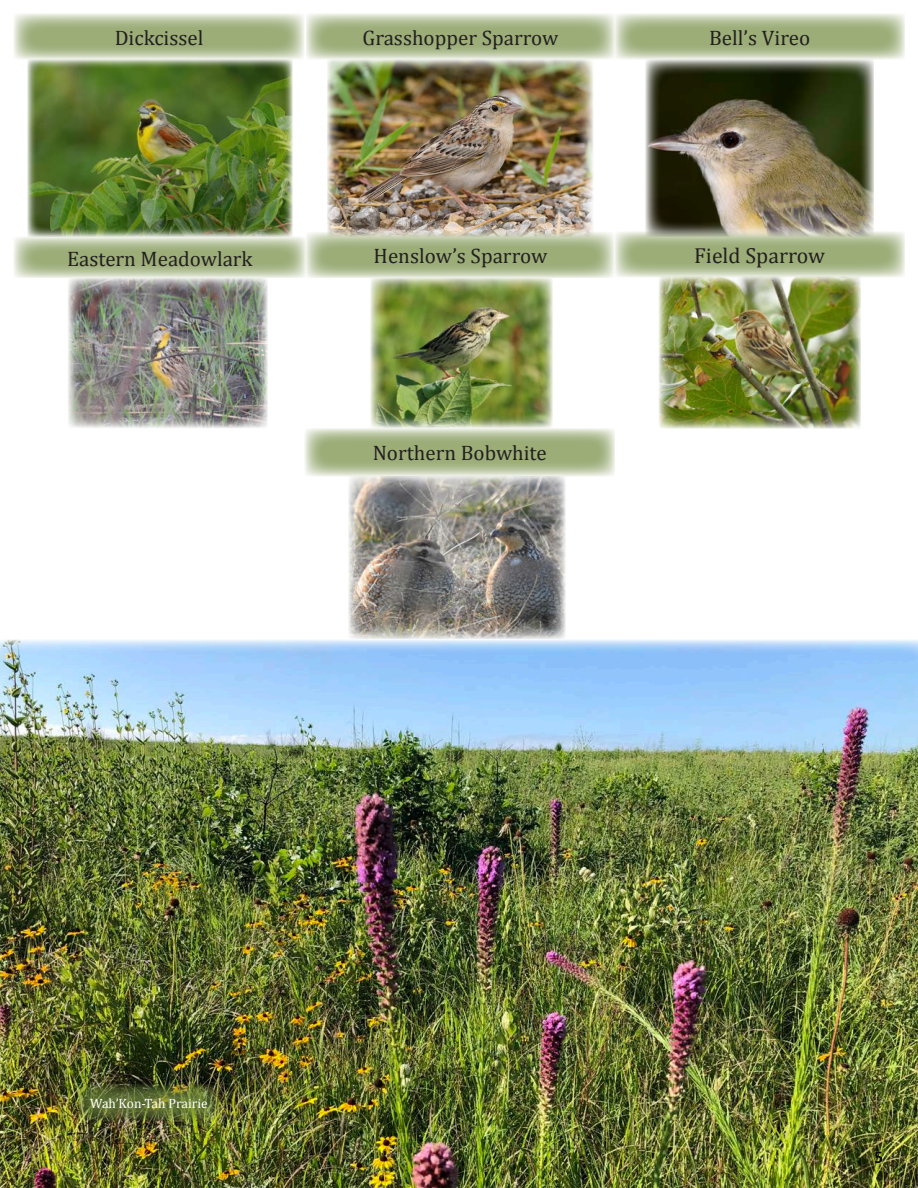
<style>
.page{position:relative;width:918px;height:1188px;background:#fff}
.page>*{position:absolute;margin:0;border:0;box-sizing:border-box;transform-origin:0 0}
.t1{font:21.75px "Cambria";color:#231f20}
.t2{font:21px "Cambria";color:#231f20}
.t3{font:13.5px "Cambria";color:#fff}
</style>
<div class="page">
<svg style="left:305px;top:428px;width:310px;height:48px;background:#b2bf97"></svg>
<svg style="left:306px;top:232px;width:309px;height:46px;background:#afbd93"></svg>
<img style="left:371px;top:278px;width:182px;height:150px">
<img style="left:349px;top:476px;width:216px;height:163px">
<img style="left:0;top:640px;width:918px;height:548px">
<img style="left:77px;top:1084px;width:144px;height:38px">
<svg style="left:14px;top:14px;width:290px;height:46px;background:#b4c099"></svg>
<img style="left:27px;top:60px;width:265px;height:177px">
<svg style="left:14px;top:237px;width:292px;height:41px;background:#b5c29b"></svg>
<svg style="left:615px;top:232px;width:289px;height:45px;background:#afbd92"></svg>
<img style="left:68px;top:278px;width:200px;height:150px">
<img style="left:659px;top:277px;width:202px;height:151px">
<svg style="left:306px;top:14px;width:309px;height:46px;background:#b4c099"></svg>
<img style="left:328px;top:60px;width:265px;height:177px">
<svg style="left:615px;top:14px;width:289px;height:46px;background:#b3c098"></svg>
<img style="left:646px;top:60px;width:228px;height:177px">
<div style="left:864px;top:1143px;width:54px;height:28px;background:#231f20;opacity:.75"></div>
<p class="t2" style="left:115px;top:25px;width:90px">Dickcissel</p>
<p class="t2" style="left:363px;top:25px;width:197px">Grasshopper Sparrow</p>
<p class="t2" style="left:709px;top:25px;width:103px">Bell’s Vireo</p>
<p class="t2" style="left:67px;top:246px;width:187px">Eastern Meadowlark</p>
<p class="t1" style="left:694px;top:243px;width:132px">Field Sparrow</p>
<p class="t2" style="left:374px;top:243px;width:175px">Henslow’s Sparrow</p>
<p class="t2" style="left:373px;top:441px;width:176px">Northern Bobwhite</p>
<p class="t3" style="left:90px;top:1096px;width:119px">Wah’Kon-Tah Prairie</p>
</div>
